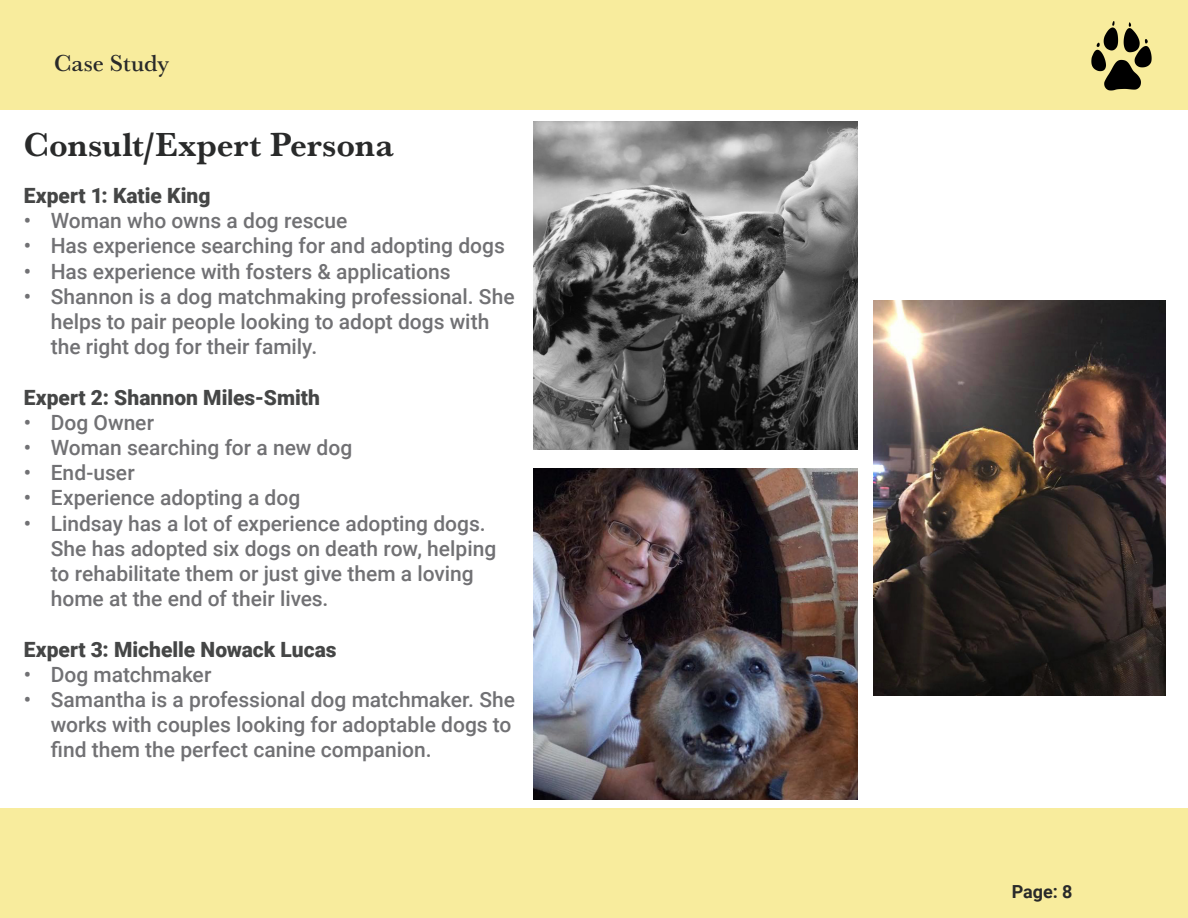
<style>
.page{position:relative;width:1188px;height:918px;background:#fff}
.page>*{position:absolute;margin:0;border:0;box-sizing:border-box;transform-origin:0 0}
.t1{font:700 34.5px "Baskerville URW";color:#292a2a}
.t2{font:500 24px "Baskerville URW";color:#292a2a}
.t3{font:500 21px/25.2px "Roboto";color:#717174}
.t4{font:900 21px "Roboto";color:#454646}
.t5{font:700 18px "Roboto";color:#292a2a}
</style>
<div class="page">
<div style="left:0;top:0;width:1188px;height:109px;background:#f8ec9d"></div>
<div style="left:0;top:809px;width:1188px;height:109px;background:#f8ec9d"></div>
<img style="left:1091px;top:21px;width:61px;height:70px">
<img style="left:874px;top:300px;width:291px;height:396px">
<img style="left:534px;top:122px;width:324px;height:328px">
<img style="left:534px;top:469px;width:324px;height:330px">
<p class="t2" style="left:54px;top:46px;width:116px">Case Study</p>
<p class="t1" style="left:24px;top:120px;width:371px">Consult/Expert Persona</p>
<p class="t4" style="left:24px;top:181px;width:188px">Expert 1: Katie King</p>
<p class="t3" style="left:24px;top:207px;width:325px">• Woman who owns a dog rescue</p>
<p class="t3" style="left:24px;top:233px;width:483px">• Has experience searching for and adopting dogs</p>
<p class="t3" style="left:24px;top:258px;width:428px">• Has experience with fosters &amp; applications</p>
<p class="t3" style="left:51px;top:283px;width:466px;text-indent:-27px">• Shannon is a dog matchmaking professional. She helps to pair people looking to adopt dogs with the right dog for their family.</p>
<p class="t4" style="left:24px;top:382px;width:298px">Expert 2: Shannon Miles-Smith</p>
<p class="t3" style="left:24px;top:409px;width:132px">• Dog Owner</p>
<p class="t3" style="left:24px;top:434px;width:330px">• Woman searching for a new dog</p>
<p class="t3" style="left:24px;top:459px;width:112px">• End-user</p>
<p class="t3" style="left:24px;top:485px;width:278px">• Experience adopting a dog</p>
<p class="t3" style="left:51px;top:510px;width:447px;text-indent:-27px">• Lindsay has a lot of experience adopting dogs.<br>She has adopted six dogs on death row, helping to rehabilitate them or just give them a loving home at the end of their lives.</p>
<p class="t4" style="left:24px;top:634px;width:314px">Expert 3: Michelle Nowack Lucas</p>
<p class="t3" style="left:24px;top:661px;width:189px">• Dog matchmaker</p>
<p class="t3" style="left:51px;top:686px;width:466px;text-indent:-27px">• Samantha is a professional dog matchmaker. She works with couples looking for adoptable dogs to find them the perfect canine companion.</p>
<p class="t5" style="left:1012px;top:879px;width:62px">Page: 8</p>
</div>
